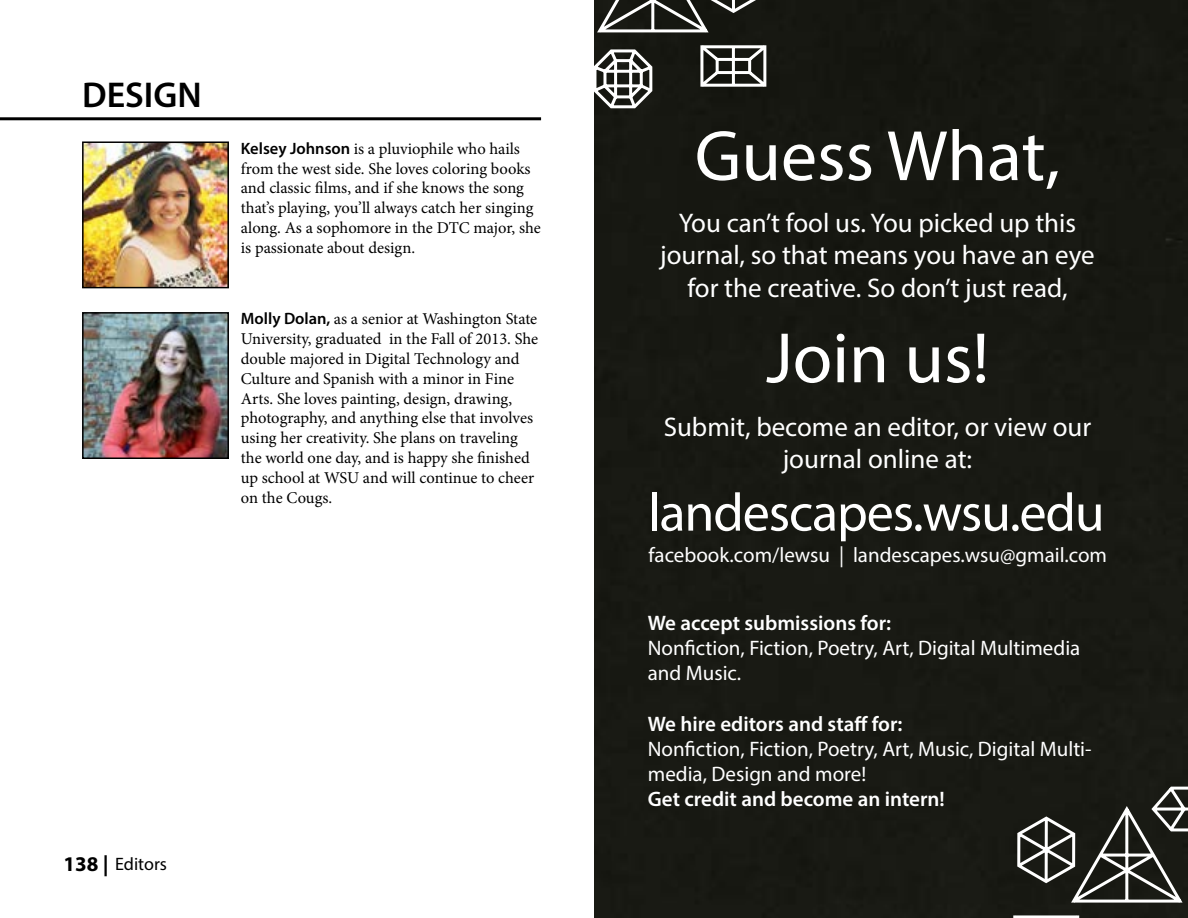
<style>
.page{position:relative;width:1188px;height:918px;background:#fff}
.page>*{position:absolute;margin:0;border:0;box-sizing:border-box;transform-origin:0 0}
.t1{font:72px "Myriad Pro";color:#fff}
.t2{font:54px "Myriad Pro";letter-spacing:-.02em;color:#fff}
.t3{font:600 36px "Myriad Pro";color:#000}
.t4{font:27px/32.4px "Myriad Pro";color:#fff;text-align:center}
.t5{font:21px/25.2px "Myriad Pro";color:#fff}
.t6{font:600 21px "Myriad Pro";color:#fff}
.t7{font:700 21px "Myriad Pro";color:#000}
.t8{font:18px "Myriad Pro";color:#000}
.t9{font:16.5px/19.8px "Minion Pro";letter-spacing:-.005em;color:#000}
.s1{font-family:"Myriad Pro";font-weight:600}
</style>
<div class="page">
<hr style="left:0;top:117px;width:541px;height:3px;background:#000">
<img style="left:85px;top:144px;width:141px;height:141px">
<div style="left:82px;top:141px;width:147px;height:147px;border:2px solid #000"></div>
<img style="left:85px;top:315px;width:141px;height:141px">
<div style="left:82px;top:312px;width:147px;height:147px;border:2px solid #000"></div>
<div style="left:594px;top:0;width:594px;height:918px;background:#181913"></div>
<svg style="left:1011px;top:784px;width:177px;height:134px;background:#3b3c36"></svg>
<svg style="left:594px;top:0;width:175px;height:111px;background:#42423d"></svg>
<h3 class="t3" style="left:82px;top:72px;width:121px">DESIGN</h3>
<p class="t9" style="left:241px;top:139px;width:301px"><span class="s1">Kelsey Johnson</span> is a pluviophile who hails from the west side. She loves coloring books and classic films, and if she knows the song that’s playing, you’ll always catch her singing along. As a sophomore in the DTC major, she is passionate about design.</p>
<p class="t9" style="left:241px;top:309px;width:299px"><span class="s1">Molly Dolan,</span> as a senior at Washington State University, graduated in the Fall of 2013. She double majored in Digital Technology and Culture and Spanish with a minor in Fine Arts. She loves painting, design, drawing, photography, and anything else that involves using her creativity. She plans on traveling the world one day, and is happy she finished up school at WSU and will continue to cheer on the Cougs.</p>
<p class="t7" style="left:63px;top:850px;width:47px">138 |</p>
<p class="t8" style="left:115px;top:853px;width:53px">Editors</p>
<h1 class="t1" style="left:695px;top:112px;width:367px">Guess What,</h1>
<h3 class="t4" style="left:660px;top:206px;width:436px">You can’t fool us. You picked up this journal, so that means you have an eye for the creative. So don’t just read,</h3>
<h1 class="t1" style="left:766px;top:314px;width:224px">Join us!</h1>
<h3 class="t4" style="left:664px;top:410px;width:429px">Submit, become an editor, or view our journal online at:</h3>
<h2 class="t2" style="left:648px;top:479px;width:458px">landescapes.wsu.edu</h2>
<p class="t5" style="left:648px;top:542px;width:460px">facebook.com/lewsu | landescapes.wsu@gmail.com</p>
<p class="t6" style="left:648px;top:610px;width:245px">We accept submissions for:</p>
<p class="t5" style="left:648px;top:635px;width:434px">Nonfiction, Fiction, Poetry, Art, Digital Multimedia and Music.</p>
<p class="t6" style="left:648px;top:710px;width:256px">We hire editors and staff for:</p>
<p class="t5" style="left:648px;top:736px;width:445px">Nonfiction, Fiction, Poetry, Art, Music, Digital Multi&shy;media, Design and more!</p>
<p class="t6" style="left:648px;top:786px;width:299px">Get credit and become an intern!</p>
</div>
